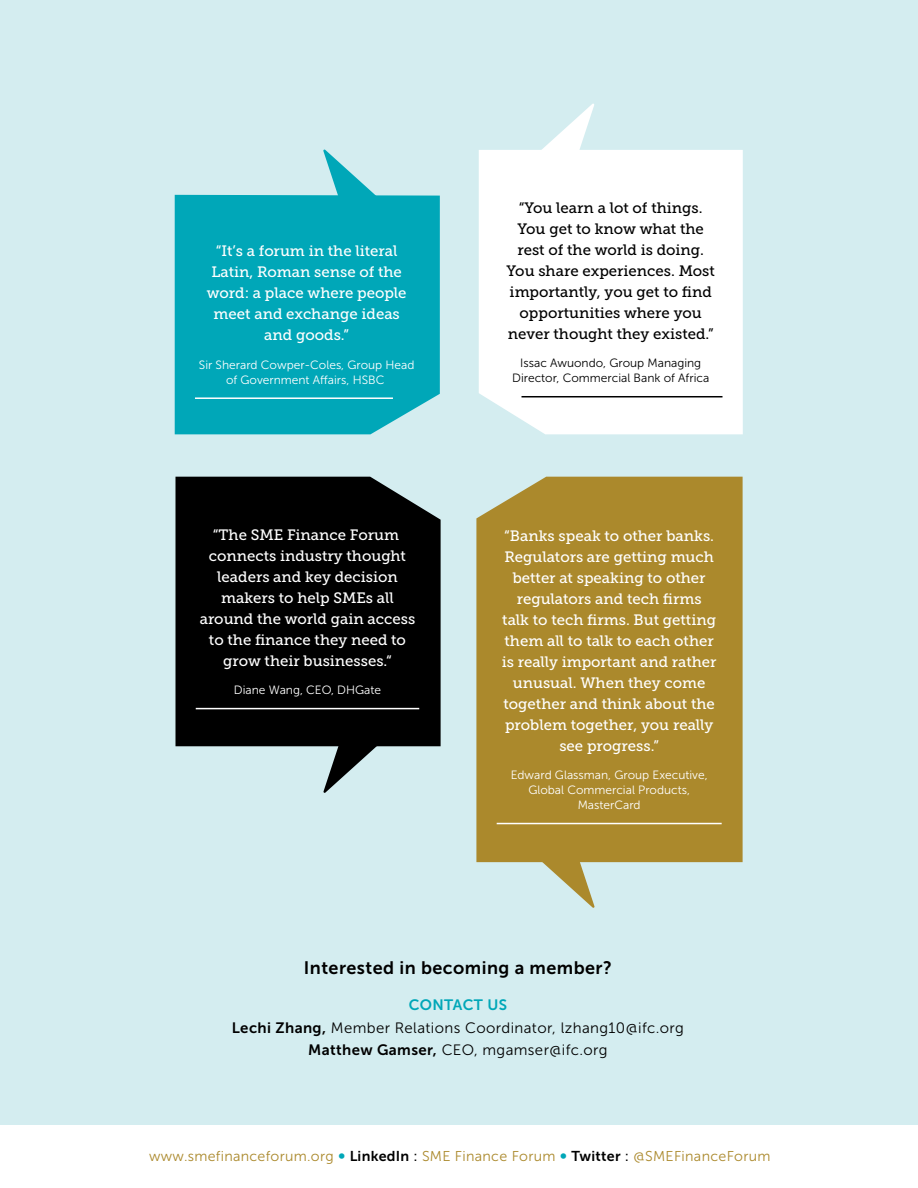
<style>
.page{position:relative;width:918px;height:1188px;background:#d4edf0}
.page>*{position:absolute;margin:0;border:0;box-sizing:border-box;transform-origin:0 0}
.t1{font:18px "Museo Sans 700";letter-spacing:.025em;color:#000}
.t2{font:15px/21px "Museo Slab 500";color:#fff;text-align:center}
.t3{font:15px/21px "Museo Slab 500";color:#000;text-align:center}
.t4{font:15px/22.5px "Museo Sans 300";letter-spacing:.025em;color:#000;text-align:center}
.t5{font:15px "Museo Sans 700";letter-spacing:.025em;color:#00a7b8}
.t6{font:14.25px "Museo Sans 300";letter-spacing:.02em;color:#ab892c}
.t7{font:12px/15px "Museo Sans 300";color:#fff;text-align:center}
.t8{font:12px/15px "Museo Sans 300";color:#000;text-align:center}
.s1{font-family:"Museo Sans 700"}
.s2{font-family:"Museo Sans 700";color:#00a7b8}
.s3{font-family:"Museo Sans 700";color:#000}
.s4{font-family:"Museo Sans 500";color:#000}
</style>
<div class="page">
<div style="left:0;top:1125px;width:918px;height:63px;background:#fff"></div>
<div style="left:175px;top:195px;width:265px;height:239px;background:#00a7b8"></div>
<hr style="left:195px;top:397px;width:198px;height:2px;background:#fff">
<div style="left:479px;top:150px;width:264px;height:284px;background:#fff"></div>
<hr style="left:522px;top:396px;width:201px;height:1px;background:#000">
<div style="left:176px;top:477px;width:265px;height:269px;background:#000"></div>
<hr style="left:196px;top:708px;width:223px;height:1px;background:#fff">
<div style="left:476px;top:477px;width:267px;height:385px;background:#ab892c"></div>
<hr style="left:497px;top:823px;width:225px;height:1px;background:#fff">
<svg style="left:323px;top:746px;width:54px;height:47px"></svg>
<svg style="left:541px;top:860px;width:54px;height:48px"></svg>
<svg style="left:323px;top:149px;width:54px;height:48px"></svg>
<svg style="left:540px;top:104px;width:54px;height:47px"></svg>
<p class="t2" style="left:207px;top:241px;width:201px">“It’s a forum in the literal<br>Latin, Roman sense of the word: a place where people meet and exchange ideas and goods.”</p>
<p class="t7" style="left:199px;top:357px;width:217px">Sir Sherard Cowper-Coles, Group Head of Government Affairs, HSBC</p>
<p class="t2" style="left:200px;top:524px;width:217px">“The SME Finance Forum connects industry thought leaders and key decision makers to help SMEs all around the world gain access to the finance they need to grow their businesses.“</p>
<p class="t7" style="left:234px;top:683px;width:149px">Diane Wang, CEO, DHGate</p>
<p class="t3" style="left:507px;top:197px;width:210px">“You learn a lot of things.<br>You get to know what the rest of the world is doing.<br>You share experiences. Most importantly, you get to find opportunities where you never thought they existed.”</p>
<p class="t8" style="left:512px;top:356px;width:199px">Issac Awuondo, Group Managing<br>Director, Commercial Bank of Africa</p>
<p class="t2" style="left:502px;top:525px;width:216px">“Banks speak to other banks.<br>Regulators are getting much better at speaking to other regulators and tech firms talk to tech firms. But getting them all to talk to each other is really important and rather unusual. When they come together and think about the problem together, you really see progress.”</p>
<p class="t7" style="left:511px;top:768px;width:198px">Edward Glassman, Group Executive,<br>Global Commercial Products,<br>MasterCard</p>
<p class="t1" style="left:304px;top:958px;width:310px">Interested in becoming a member?</p>
<p class="t5" style="left:409px;top:997px;width:100px">CONTACT US</p>
<p class="t4" style="left:232px;top:1017px;width:454px"><span class="s1">Lechi Zhang,</span> Member Relations Coordinator, lzhang10@ifc.org<br><span class="s1">Matthew Gamser,</span> CEO, mgamser@ifc.org</p>
<p class="t6" style="left:149px;top:1148px;width:623px">www.smefinanceforum.org <span class="s2">∞</span> <span class="s3">LinkedIn</span> <span class="s4">:</span> SME Finance Forum <span class="s2">∞</span> <span class="s3">Twitter</span> <span class="s4">:</span> @SMEFinanceForum</p>
</div>
